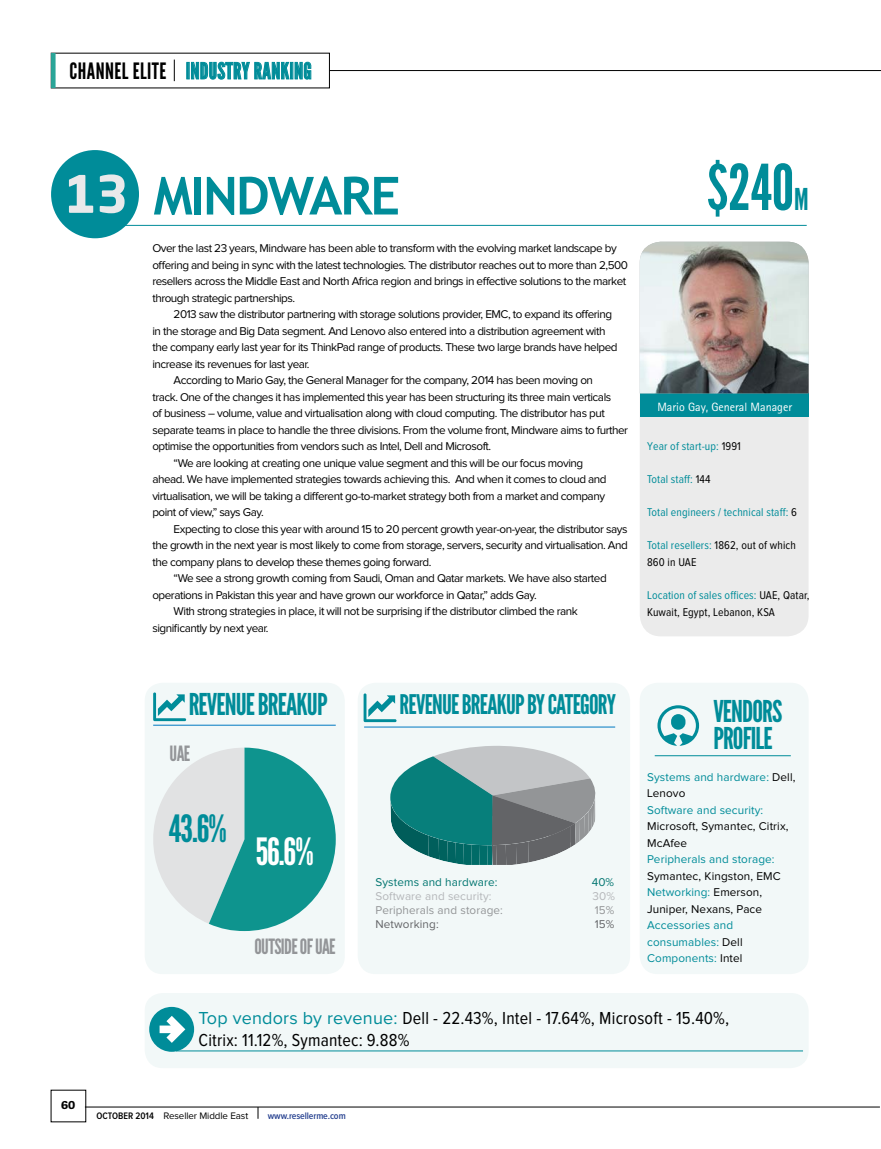
<style>
.page{position:relative;width:881px;height:1149px;background:#fff}
.page>*{position:absolute;margin:0;border:0;box-sizing:border-box;transform-origin:0 0}
.t1{font:63px "League Gothic";color:#008c99}
.t2{font:700 52.5px "Trebuchet MS";letter-spacing:-.04em;color:#008c99}
.t3{font:37.5px "League Gothic";color:#008c99}
.t4{font:37.5px "League Gothic";color:#fff}
.t5{font:30px/27px "League Gothic";letter-spacing:-.03em;color:#008c99}
.t6{font:27px "League Gothic";letter-spacing:-.03em;color:#008c99}
.t7{font:22.5px "League Gothic";letter-spacing:.02em;color:#008c99}
.t8{font:21px "League Gothic";letter-spacing:-.03em;color:#939598}
.t9{font:18px/21.6px "Proxima Nova Cond";letter-spacing:.01em;color:#000}
.t10{font:12px "AT Rotis Sans Serif";color:#fff}
.t11{font:700 12px "Spiegel";color:#000}
.t12{font:11.7px/16.5px "Proxima Nova";letter-spacing:-.04em;color:#000}
.t13{font:11.7px/16.5px "Proxima Nova";letter-spacing:.01em;color:#008c99}
.t14{font:11.7px/16.5px "Proxima Nova";letter-spacing:.01em;color:#000}
.t15{font:11.7px/16.5px "Proxima Nova Cond";letter-spacing:.01em;color:#000}
.t16{font:11.7px "Proxima Nova Cond";letter-spacing:.01em;color:#008c99}
.t17{font:11.7px "Proxima Nova";letter-spacing:.01em;color:#939597}
.t18{font:11.7px "Proxima Nova";letter-spacing:.01em;color:#b5b7ba}
.t19{font:11.7px "Proxima Nova";letter-spacing:.01em;color:#017570}
.t20{font:11.7px "Proxima Nova";letter-spacing:.01em;color:#636467}
.t21{font:9.75px "Proxima Nova";letter-spacing:-.01em;color:#000}
.t22{font:600 9.75px "Proxima Nova Cond";letter-spacing:-.01em;color:#25408f}
.s1{color:#000}
.s2{font-family:"Neo Sans Std";font-size:51px;color:#e9e9ea}
.s3{font-size:30px}
.s4{color:#008c99}
.s5{font-family:"Proxima Nova";color:#008c99}
.s6{font-family:"Proxima Nova Cond";font-weight:600}
</style>
<div class="page">
<hr style="left:85px;top:1106px;width:794px;height:1px;background:#000">
<div style="left:51px;top:150px;width:88px;height:88px;background:#008c99;border-radius:50%"></div>
<div style="left:640px;top:416px;width:168px;height:220px;background:#ebebeb"></div>
<div style="left:639px;top:393px;width:169px;height:23px;background:#008c99"></div>
<div style="left:145px;top:992px;width:663px;height:75px;background:#f2f8f8;border-radius:18px"></div>
<hr style="left:176px;top:1050px;width:626px;height:1px;background:#008c99">
<div style="left:149px;top:1006px;width:45px;height:45px;background:#008c99;border-radius:50%"></div>
<svg style="left:159px;top:1016px;width:26px;height:26px"></svg>
<hr style="left:95px;top:225px;width:711px;height:1px;background:#008c99">
<div style="left:639px;top:682px;width:169px;height:291px;background:#f2f8f8;border-radius:18px"></div>
<hr style="left:654px;top:755px;width:136px;height:1px;background:#008c99">
<svg style="left:657px;top:705px;width:41px;height:40px"></svg>
<div style="left:145px;top:682px;width:199px;height:291px;background:#f2f8f8;border-radius:18px"></div>
<div style="left:357px;top:682px;width:273px;height:291px;background:#f2f8f8;border-radius:18px"></div>
<hr style="left:153px;top:724px;width:182px;height:1px;background:#0079c1">
<svg style="left:153px;top:692px;width:33px;height:29px"></svg>
<svg style="left:363px;top:693px;width:33px;height:29px"></svg>
<hr style="left:364px;top:726px;width:251px;height:1px;background:#0079c1">
<img style="left:639px;top:242px;width:169px;height:151px">
<svg style="left:153px;top:747px;width:182px;height:183px"></svg>
<svg style="left:390px;top:746px;width:206px;height:119px"></svg>
<hr style="left:329px;top:70px;width:551px;height:1px;background:#000">
<svg style="left:187px;top:61px;width:124px;height:19px"></svg>
<div style="left:51px;top:53px;width:5px;height:35px;background:#2aa598"></div>
<svg style="left:174px;top:60px;width:1px;height:21px"></svg>
<h3 class="t7" style="left:70px;top:58px;width:243px"><span class="s1">CHANNEL ELITE</span> INDUSTRY RANKING</h3>
<h2 class="t2" style="left:64px;top:163px;width:338px"><span class="s2">13</span> MINDWARE</h2>
<p class="t12" style="left:152px;top:240px;width:477px">Over the last 23 years, Mindware has been able to transform with the evolving market landscape by offering and being in sync with the latest technologies. The distributor reaches out to more than 2,500 resellers across the Middle East and North Africa region and brings in effective solutions to the market through strategic partnerships.</p>
<p class="t12" style="left:173px;top:306px;width:440px">2013 saw the distributor partnering with storage solutions provider, EMC, to expand its offering</p>
<p class="t12" style="left:152px;top:323px;width:454px">in the storage and Big Data segment. And Lenovo also entered into a distribution agreement with</p>
<p class="t12" style="left:152px;top:339px;width:466px">the company early last year for its ThinkPad range of products. These two large brands have helped</p>
<p class="t12" style="left:152px;top:356px;width:159px">increase its revenues for last year.</p>
<p class="t12" style="left:173px;top:372px;width:421px">According to Mario Gay, the General Manager for the company, 2014 has been moving on</p>
<p class="t12" style="left:152px;top:389px;width:460px">track. One of the changes it has implemented this year has been structuring its three main verticals</p>
<p class="t12" style="left:152px;top:405px;width:454px">of business – volume, value and virtualisation along with cloud computing. The distributor has put</p>
<p class="t12" style="left:152px;top:422px;width:477px">separate teams in place to handle the three divisions. From the volume front, Mindware aims to further</p>
<p class="t12" style="left:152px;top:438px;width:340px">optimise the opportunities from vendors such as Intel, Dell and Microsoft.</p>
<p class="t12" style="left:173px;top:455px;width:411px">“We are looking at creating one unique value segment and this will be our focus moving</p>
<p class="t12" style="left:152px;top:471px;width:455px">ahead. We have implemented strategies towards achieving this. And when it comes to cloud and</p>
<p class="t12" style="left:152px;top:488px;width:454px">virtualisation, we will be taking a different go-to-market strategy both from a market and company</p>
<p class="t12" style="left:152px;top:504px;width:113px">point of view,” says Gay.</p>
<p class="t12" style="left:173px;top:521px;width:455px">Expecting to close this year with around 15 to 20 percent growth year-on-year, the distributor says</p>
<p class="t12" style="left:152px;top:537px;width:477px">the growth in the next year is most likely to come from storage, servers, security and virtualisation. And</p>
<p class="t12" style="left:152px;top:554px;width:280px">the company plans to develop these themes going forward.</p>
<p class="t12" style="left:173px;top:570px;width:434px">“We see a strong growth coming from Saudi, Oman and Qatar markets. We have also started</p>
<p class="t12" style="left:152px;top:587px;width:386px">operations in Pakistan this year and have grown our workforce in Qatar,” adds Gay.</p>
<p class="t12" style="left:173px;top:603px;width:405px">With strong strategies in place, it will not be surprising if the distributor climbed the rank</p>
<p class="t12" style="left:152px;top:620px;width:118px">significantly by next year.</p>
<h1 class="t1" style="left:706px;top:151px;width:101px">$240<span class="s3">M</span></h1>
<p class="t10" style="left:657px;top:399px;width:136px">Mario Gay, General Manager</p>
<p class="t16" style="left:647px;top:440px;width:95px">Year of start-up: <span class="s1">1991</span></p>
<p class="t16" style="left:647px;top:473px;width:65px">Total staff: <span class="s1">144</span></p>
<p class="t16" style="left:647px;top:506px;width:151px">Total engineers / technical staff: <span class="s1">6</span></p>
<p class="t15" style="left:647px;top:537px;width:150px"><span class="s4">Total resellers:</span> 1862, out of which<br>860 in UAE</p>
<p class="t15" style="left:647px;top:587px;width:164px"><span class="s4">Location of sales offices:</span> UAE, Qatar,<br>Kuwait, Egypt, Lebanon, KSA</p>
<h3 class="t5" style="left:188px;top:691px;width:140px">REVENUE BREAKUP</h3>
<h3 class="t8" style="left:169px;top:740px;width:8px">UAE</h3>
<h3 class="t3" style="left:169px;top:806px;width:59px">43.6%</h3>
<h3 class="t4" style="left:255px;top:829px;width:60px">56.6%</h3>
<h3 class="t8" style="left:254px;top:933px;width:68px">OUTSIDE OF UAE</h3>
<h3 class="t6" style="left:399px;top:688px;width:218px">REVENUE BREAKUP BY CATEGORY</h3>
<p class="t19" style="left:375px;top:875px;width:123px">Systems and hardware:</p>
<p class="t19" style="left:591px;top:875px;width:24px">40%</p>
<p class="t18" style="left:375px;top:889px;width:117px">Software and security:</p>
<p class="t18" style="left:592px;top:889px;width:24px">30%</p>
<p class="t17" style="left:375px;top:903px;width:129px">Peripherals and storage:</p>
<p class="t17" style="left:594px;top:903px;width:21px">15%</p>
<p class="t20" style="left:375px;top:917px;width:65px">Networking:</p>
<p class="t20" style="left:594px;top:917px;width:21px">15%</p>
<h3 class="t5" style="left:713px;top:697px;width:71px">VENDORS<br>PROFILE</h3>
<p class="t13" style="left:647px;top:768px;width:150px">Systems and hardware: <span class="s1">Dell,<br>Lenovo</span></p>
<p class="t13" style="left:647px;top:801px;width:117px">Software and security:</p>
<p class="t14" style="left:647px;top:818px;width:143px">Microsoft, Symantec, Citrix,<br>McAfee</p>
<p class="t13" style="left:647px;top:851px;width:129px">Peripherals and storage:</p>
<p class="t14" style="left:647px;top:867px;width:135px">Symantec, Kingston, EMC<br><span class="s4">Networking:</span> Emerson,<br>Juniper, Nexans, Pace</p>
<p class="t13" style="left:647px;top:917px;width:97px">Accessories and consumables: <span class="s1">Dell<br></span>Components: <span class="s1">Intel</span></p>
<p class="t14" style="left:658px;top:858px;width:35px;line-height:12px">770 million</p>
<p class="t11" style="left:61px;top:1099px;width:16px">60</p>
<h3 class="t9" style="left:198px;top:1007px;width:532px"><span class="s5">Top vendors by revenue:</span> Dell - 22.43%, Intel - 17.64%, Microsoft - 15.40%,<br>Citrix: 11.12%, Symantec: 9.88%</h3>
<p class="t21" style="left:97px;top:1109px;width:153px"><span class="s6">october 2014</span> Reseller Middle East</p>
<p class="t22" style="left:268px;top:1109px;width:79px">www.resellerme.com</p>
</div>
